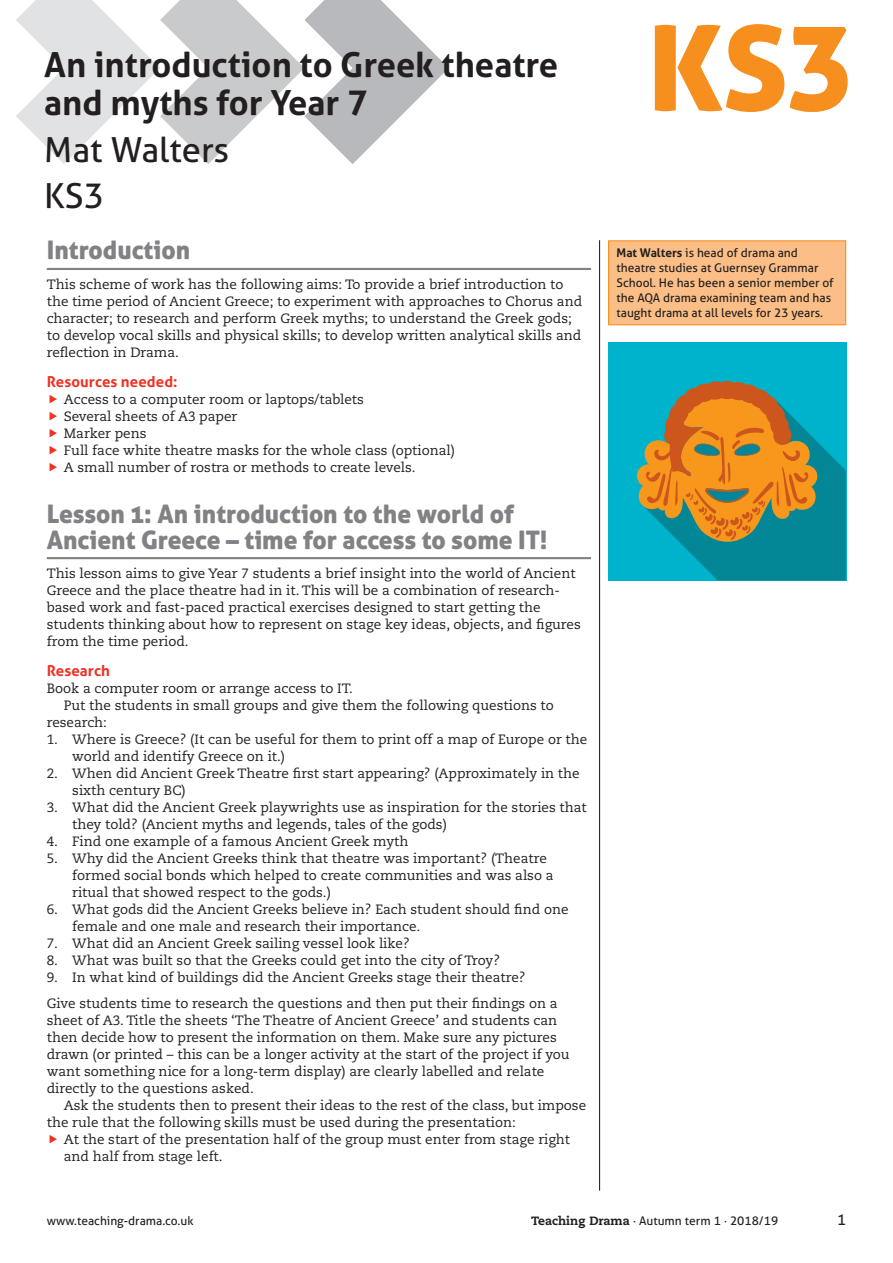
<style>
.page{position:relative;width:893px;height:1263px;background:#fff}
.page>*{position:absolute;margin:0;border:0;box-sizing:border-box;transform-origin:0 0}
.Scheme_title{font:118.2px "Aller Display";color:#f68f1e}
.Scheme_title-2{font:700 34.5px/38.2px "Aller";color:#231f20}
.Scheme_author_detail{font:34.5px "Aller";color:#231f20}
.scheme_crosshead_a{font:25.5px/25.5px "Aller Display";color:#808285}
.scheme_crosshead_b{font:700 15px "Aller";letter-spacing:.005em;color:#ef3122}
.t1{font:15px "Aller";color:#231f20}
.body_text_no_indent{font:13.5px/17px "Caecilia LT Std";color:#231f20}
.body_text__serif{font:13.5px/17px "Caecilia LT Std";color:#231f20}
.box_text_no_indent{font:12px/14.9px "Aller";color:#231f20}
.s1{font-weight:700}
.s2{font-family:"Caecilia LT Std";font-weight:800}
</style>
<div class="page">
<svg style="left:16px;top:0;width:433px;height:164px"></svg>
<hr style="left:599px;top:240px;width:1px;height:951px;background:#231f20">
<hr style="left:47px;top:268px;width:544px;height:2px;background:#808285">
<hr style="left:47px;top:557px;width:544px;height:2px;background:#808285">
<div style="left:609px;top:241px;width:237px;height:84px;background:#fbbe86"></div>
<div style="left:608px;top:240px;width:238px;height:85px;border:1px solid #f68f1e"></div>
<div style="left:608px;top:342px;width:238px;height:238px;background:#00b3cc"></div>
<svg style="left:637px;top:381px;width:209px;height:199px"></svg>
<p class="Scheme_title-2" style="left:44px;top:45px;width:516px">An introduction to Greek theatre and myths for Year 7</p>
<p class="Scheme_author_detail" style="left:44px;top:128px;width:187px">Mat Walters</p>
<p class="Scheme_author_detail" style="left:44px;top:175px;width:62px">KS3</p>
<p class="scheme_crosshead_a" style="left:47px;top:237px;width:145px">Introduction</p>
<p class="body_text_no_indent" style="left:47px;top:276px;width:537px">This scheme of work has the following aims: To provide a brief introduction to the time period of Ancient Greece; to experiment with approaches to Chorus and character; to research and perform Greek myths; to understand the Greek gods; to develop vocal skills and physical skills; to develop written analytical skills and reflection in Drama.</p>
<p class="scheme_crosshead_b" style="left:47px;top:372px;width:132px">Resources needed:</p>
<p class="body_text_no_indent" style="left:64px;top:391px;width:302px">Access to a computer room or laptops/tablets</p>
<p class="body_text_no_indent" style="left:64px;top:408px;width:175px">Several sheets of A3 paper</p>
<p class="body_text_no_indent" style="left:64px;top:425px;width:84px">Marker pens</p>
<p class="body_text_no_indent" style="left:64px;top:442px;width:393px">Full face white theatre masks for the whole class (optional)</p>
<p class="body_text_no_indent" style="left:64px;top:459px;width:353px">A small number of rostra or methods to create levels.</p>
<p class="scheme_crosshead_a" style="left:47px;top:501px;width:502px">Lesson 1: An introduction to the world of<br>Ancient Greece – time for access to some IT!</p>
<p class="body_text_no_indent" style="left:47px;top:565px;width:535px">This lesson aims to give Year 7 students a brief insight into the world of Ancient Greece and the place theatre had in it. This will be a combination of research&shy;based work and fast-paced practical exercises designed to start getting the students thinking about how to represent on stage key ideas, objects, and figures from the time period.</p>
<p class="scheme_crosshead_b" style="left:47px;top:661px;width:65px">Research</p>
<p class="body_text_no_indent" style="left:47px;top:680px;width:308px">Book a computer room or arrange access to IT.</p>
<p class="body_text__serif" style="left:47px;top:697px;width:509px;text-indent:17px">Put the students in small groups and give them the following questions to research:</p>
<p class="body_text_no_indent" style="left:72px;top:731px;width:516px;text-indent:-26px">1. Where is Greece? (It can be useful for them to print off a map of Europe or the world and identify Greece on it.)</p>
<p class="body_text_no_indent" style="left:72px;top:765px;width:509px;text-indent:-26px">2. When did Ancient Greek Theatre first start appearing? (Approximately in the sixth century BC)</p>
<p class="body_text_no_indent" style="left:72px;top:799px;width:516px;text-indent:-26px">3. What did the Ancient Greek playwrights use as inspiration for the stories that they told? (Ancient myths and legends, tales of the gods)</p>
<p class="body_text_no_indent" style="left:47px;top:833px;width:363px">4. Find one example of a famous Ancient Greek myth</p>
<p class="body_text_no_indent" style="left:72px;top:850px;width:483px;text-indent:-26px">5. Why did the Ancient Greeks think that theatre was important? (Theatre formed social bonds which helped to create communities and was also a ritual that showed respect to the gods.)</p>
<p class="body_text_no_indent" style="left:72px;top:901px;width:498px;text-indent:-26px">6. What gods did the Ancient Greeks believe in? Each student should find one female and one male and research their importance.</p>
<p class="body_text_no_indent" style="left:47px;top:935px;width:364px">7. What did an Ancient Greek sailing vessel look like?</p>
<p class="body_text_no_indent" style="left:47px;top:952px;width:455px">8. What was built so that the Greeks could get into the city of Troy?</p>
<p class="body_text_no_indent" style="left:47px;top:969px;width:480px">9. In what kind of buildings did the Ancient Greeks stage their theatre?</p>
<p class="body_text_no_indent" style="left:47px;top:995px;width:524px">Give students time to research the questions and then put their findings on a sheet of A3. Title the sheets ‘The Theatre of Ancient Greece’ and students can then decide how to present the information on them. Make sure any pictures drawn (or printed – this can be a longer activity at the start of the project if you want something nice for a long-term display) are clearly labelled and relate directly to the questions asked.</p>
<p class="body_text__serif" style="left:47px;top:1097px;width:541px;text-indent:17px">Ask the students then to present their ideas to the rest of the class, but impose the rule that the following skills must be used during the presentation:</p>
<p class="body_text_no_indent" style="left:64px;top:1131px;width:508px">At the start of the presentation half of the group must enter from stage right and half from stage left.</p>
<p class="Scheme_title" style="left:648px;top:-7px;width:207px">KS3</p>
<p class="box_text_no_indent" style="left:617px;top:246px;width:219px"><span class="s1">Mat Walters</span> is head of drama and theatre studies at Guernsey Grammar School. He has been a senior member of the AQA drama examining team and has taught drama at all levels for 23 years.</p>
<p class="box_text_no_indent" style="left:47px;top:1213px;width:148px">www.teaching-drama.co.uk</p>
<p class="box_text_no_indent" style="left:531px;top:1213px;width:249px"><span class="s2">Teaching Drama</span> · Autumn term 1 · 2018/19</p>
<p class="t1" style="left:837px;top:1210px;width:10px">1</p>
</div>
